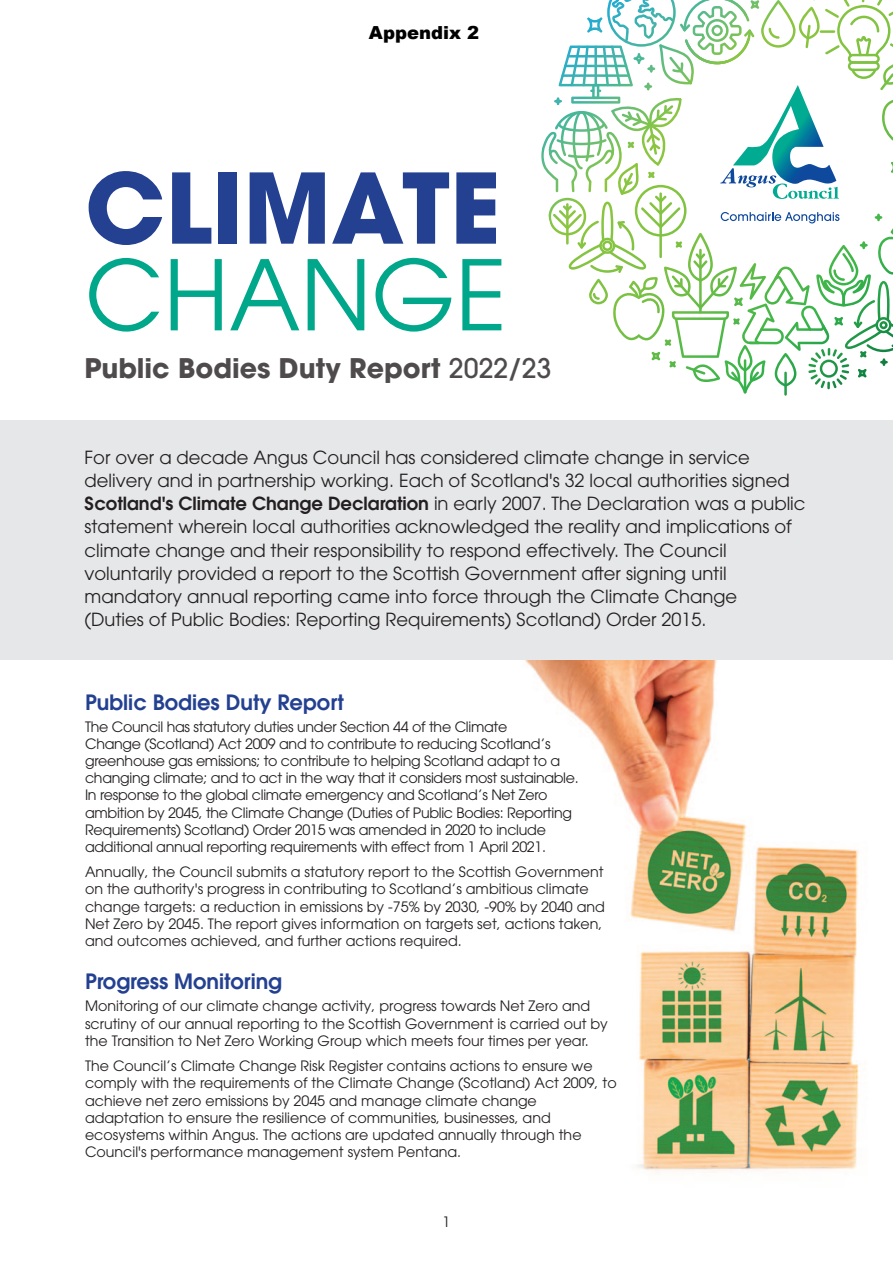
<style>
.page{position:relative;width:893px;height:1263px;background:#fff}
.page>*{position:absolute;margin:0;border:0;box-sizing:border-box;transform-origin:0 0}
.t1{font:700 96.3px "ITC Avant Garde Std";color:#234091}
.t2{font:96.3px "ITC Avant Garde Std";color:#00a78a}
.t3{font:700 26.85px "ITC Avant Garde Std";color:rgb(35 31 32/.8)}
.t4{font:600 21px "ITC Avant Garde Std";color:#234091}
.t5{font:18px/23.1px "ITC Avant Garde Std";color:#231f20}
.t6{font:900 18px "Arial";color:#000}
.t7{font:14.25px/17.1px "ITC Avant Garde Std";color:#231f20}
.t8{font:14.25px/17.1px "ITC Avant Garde Std";letter-spacing:-.02em;color:#231f20}
.s1{font-weight:500}
.s2{font-weight:600}
</style>
<div class="page">
<img style="left:525px;top:660px;width:334px;height:513px">
<svg style="left:541px;top:0;width:352px;height:396px"></svg>
<div style="left:0;top:420px;width:893px;height:239px;background:#e6e7e9"></div>
<p class="t6" style="left:369px;top:20px;width:112px">Appendix 2</p>
<p class="t1" style="left:85px;top:154px;width:417px">CLIMATE</p>
<p class="t2" style="left:85px;top:259px;width:424px">CHANGE</p>
<p class="t3" style="left:84px;top:353px;width:469px">Public Bodies Duty Report <span class="s1">2022/23</span></p>
<p class="t5" style="left:85px;top:448px;width:722px">For over a decade Angus Council has considered climate change in service delivery and in partnership working. Each of Scotland's 32 local authorities signed <span class="s2">Scotland's Climate Change Declaration</span> in early 2007. The Declaration was a public statement wherein local authorities acknowledged the reality and implications of climate change and their responsibility to respond effectively. The Council voluntarily provided a report to the Scottish Government after signing until mandatory annual reporting came into force through the Climate Change<br>(Duties of Public Bodies: Reporting Requirements) Scotland) Order 2015.</p>
<p class="t4" style="left:85px;top:692px;width:260px">Public Bodies Duty Report</p>
<p class="t8" style="left:85px;top:720px;width:495px">The Council has statutory duties under Section 44 of the Climate<br>Change (Scotland) Act 2009 and to contribute to reducing Scotland’s greenhouse gas emissions; to contribute to helping Scotland adapt to a changing climate; and to act in the way that it considers most sustainable.<br>In response to the global climate emergency and Scotland’s Net Zero ambition by 2045, the Climate Change (Duties of Public Bodies: Reporting Requirements) Scotland) Order 2015 was amended in 2020 to include additional annual reporting requirements with effect from 1 April 2021.</p>
<p class="t7" style="left:85px;top:865px;width:521px">Annually, the Council submits a statutory report to the Scottish Government on the authority's progress in contributing to Scotland’s ambitious climate change targets: a reduction in emissions by -75% by 2030, -90% by 2040 and Net Zero by 2045. The report gives information on targets set, actions taken, and outcomes achieved, and further actions required.</p>
<p class="t4" style="left:85px;top:972px;width:199px">Progress Monitoring</p>
<p class="t7" style="left:85px;top:999px;width:524px">Monitoring of our climate change activity, progress towards Net Zero and scrutiny of our annual reporting to the Scottish Government is carried out by the Transition to Net Zero Working Group which meets four times per year.</p>
<p class="t7" style="left:85px;top:1059px;width:533px">The Council’s Climate Change Risk Register contains actions to ensure we comply with the requirements of the Climate Change (Scotland) Act 2009, to achieve net zero emissions by 2045 and manage climate change adaptation to ensure the resilience of communities, businesses, and ecosystems within Angus. The actions are updated annually through the Council's performance management system Pentana.</p>
<p class="t7" style="left:443px;top:1215px;width:9px">1</p>
</div>
